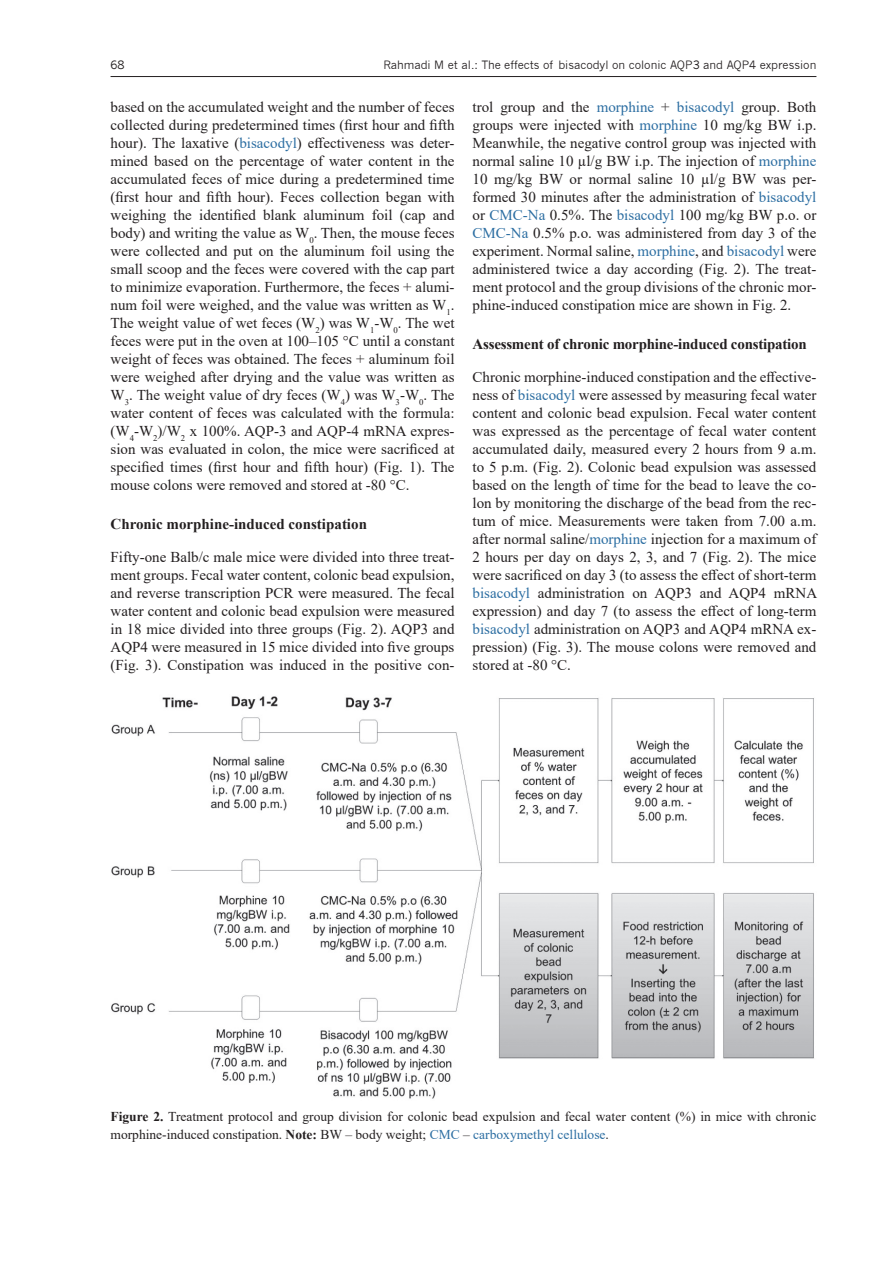
<style>
.page{position:relative;width:893px;height:1263px;background:#fff}
.page>*{position:absolute;margin:0;border:0;box-sizing:border-box;transform-origin:0 0}
.t1{font:15px/18px "Times New Roman";color:#231f20;text-align:justify}
.t2{font:700 15px "Times New Roman";letter-spacing:-.015em;color:#231f20}
.t3{font:13.5px/18px "Times New Roman";color:#231f20}
.t4{font:11.25px "News Gothic";color:#231f20}
.s1{color:#2c6ea2}
.s2{font-weight:700}
</style>
<div class="page">
<hr style="left:111px;top:76px;width:705px;height:1px;background:#231f20">
<img style="left:111px;top:696px;width:703px;height:403px">
<p class="t4" style="left:111px;top:58px;width:16px">68</p>
<p class="t4" style="left:383px;top:58px;width:434px">Rahmadi M et al.: The effects of bisacodyl on colonic AQP3 and AQP4 expression</p>
<p class="t1" style="left:111px;top:97px;width:345px">based on the accumulated weight and the number of feces collected during predetermined times (first hour and fifth hour). The laxative (<span class="s1">bisacodyl</span>) effectiveness was deter&shy;mined based on the percentage of water content in the accumulated feces of mice during a predetermined time (first hour and fifth hour). Feces collection began with weighing the identified blank aluminum foil (cap and body) and writing the value as W<sub>0</sub>. Then, the mouse feces were collected and put on the aluminum foil using the small scoop and the feces were covered with the cap part to minimize evaporation. Furthermore, the feces + alumi&shy;num foil were weighed, and the value was written as W<sub>1</sub>.<br>The weight value of wet feces (W<sub>2</sub>) was W<sub>1</sub>-W<sub>0</sub>. The wet feces were put in the oven at 100–105 °C until a constant weight of feces was obtained. The feces + aluminum foil were weighed after drying and the value was written as W<sub>3</sub>. The weight value of dry feces (W<sub>4</sub>) was W<sub>3</sub>-W<sub>0</sub>. The water content of feces was calculated with the formula: (W<sub>4</sub>-W<sub>2</sub>)/W<sub>2</sub> x 100%. AQP-3 and AQP-4 mRNA expres&shy;sion was evaluated in colon, the mice were sacrificed at specified times (first hour and fifth hour) (Fig. 1). The mouse colons were removed and stored at -80 °C.</p>
<p class="t2" style="left:111px;top:513px;width:258px">Chronic morphine-induced constipation</p>
<p class="t1" style="left:111px;top:547px;width:345px">Fifty-one Balb/c male mice were divided into three treat&shy;ment groups. Fecal water content, colonic bead expulsion, and reverse transcription PCR were measured. The fecal water content and colonic bead expulsion were measured in 18 mice divided into three groups (Fig. 2). AQP3 and AQP4 were measured in 15 mice divided into five groups (Fig. 3). Constipation was induced in the positive con-</p>
<p class="t1" style="left:472px;top:97px;width:345px">trol group and the <span class="s1">morphine</span> + <span class="s1">bisacodyl</span> group. Both groups were injected with <span class="s1">morphine</span> 10 mg/kg BW i.p.<br>Meanwhile, the negative control group was injected with normal saline 10 µl/g BW i.p. The injection of <span class="s1">morphine </span>10 mg/kg BW or normal saline 10 µl/g BW was per&shy;formed 30 minutes after the administration of <span class="s1">bisacodyl </span>or <span class="s1">CMC-Na</span> 0.5%. The <span class="s1">bisacodyl</span> 100 mg/kg BW p.o. or <span class="s1">CMC-Na</span> 0.5% p.o. was administered from day 3 of the experiment. Normal saline, <span class="s1">morphine</span>, and <span class="s1">bisacodyl</span> were administered twice a day according (Fig. 2). The treat&shy;ment protocol and the group divisions of the chronic mor&shy;phine-induced constipation mice are shown in Fig. 2.</p>
<p class="t2" style="left:472px;top:333px;width:336px">Assessment of chronic morphine-induced constipation</p>
<p class="t1" style="left:472px;top:367px;width:346px">Chronic morphine-induced constipation and the effective&shy;ness of <span class="s1">bisacodyl</span> were assessed by measuring fecal water content and colonic bead expulsion. Fecal water content was expressed as the percentage of fecal water content accumulated daily, measured every 2 hours from 9 a.m. to 5 p.m. (Fig. 2). Colonic bead expulsion was assessed based on the length of time for the bead to leave the co&shy;lon by monitoring the discharge of the bead from the rec&shy;tum of mice. Measurements were taken from 7.00 a.m. after normal saline/<span class="s1">morphine</span> injection for a maximum of 2 hours per day on days 2, 3, and 7 (Fig. 2). The mice were sacrificed on day 3 (to assess the effect of short-term <span class="s1">bisacodyl</span> administration on AQP3 and AQP4 mRNA expression) and day 7 (to assess the effect of long-term <span class="s1">bisacodyl</span> administration on AQP3 and AQP4 mRNA ex&shy;pression) (Fig. 3). The mouse colons were removed and stored at -80 °C.</p>
<p class="t3" style="left:111px;top:1107px;width:707px"><span class="s2">Figure 2.</span> Treatment protocol and group division for colonic bead expulsion and fecal water content (%) in mice with chronic morphine-induced constipation. <span class="s2">Note:</span> BW – body weight; <span class="s1">CMC</span> – <span class="s1">carboxymethyl cellulose</span>.</p>
</div>
